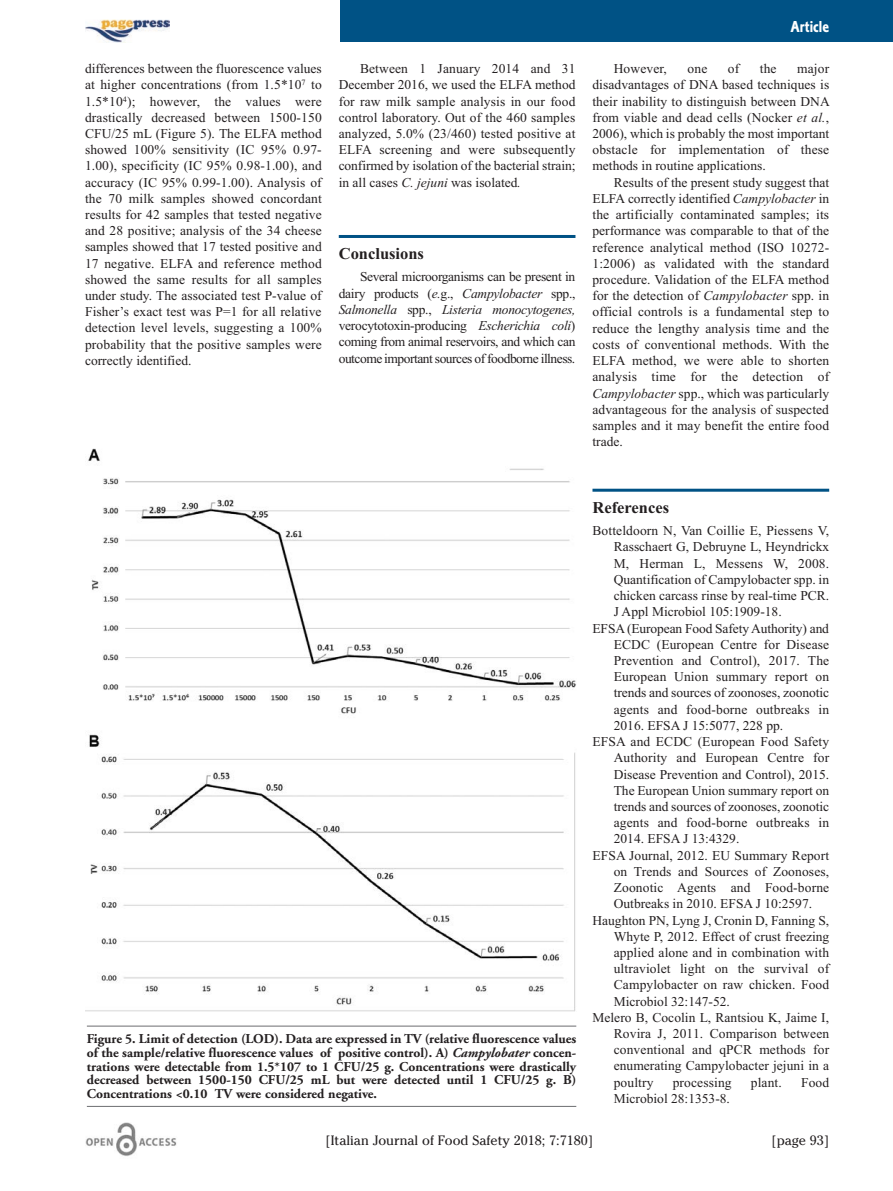
<style>
.page{position:relative;width:893px;height:1191px;background:#fff}
.page>*{position:absolute;margin:0;border:0;box-sizing:border-box;transform-origin:0 0}
.t1{font:700 16.5px "Times New Roman";color:#231f20}
.t2{font:16.5px "Corinthian Bold Condensed Plain";color:#fff}
.t3{font:13.5px/16.2px "Times New Roman";letter-spacing:.005em;color:#231f20;text-align:justify}
.t4{font:700 13.5px/13.5px "Adobe Garamond";color:#231f20;text-align:justify}
.t5{font:13.5px "Cheltenham";color:#231f20}
.s1{font-style:italic}
</style>
<div class="page">
<hr style="left:339px;top:235px;width:236px;height:3px;background:#005285">
<hr style="left:592px;top:489px;width:237px;height:3px;background:#005285">
<div style="left:340px;top:0;width:553px;height:42px;background:#005285"></div>
<img style="left:86px;top:1123px;width:91px;height:33px">
<img style="left:85px;top:19px;width:85px;height:24px">
<hr style="left:87px;top:1025px;width:489px;height:1px;background:#6c6d70">
<hr style="left:87px;top:1106px;width:489px;height:1px;background:#6c6d70">
<img style="left:86px;top:448px;width:490px;height:564px">
<p class="t3" style="left:85px;top:60px;width:238px">differences between the fluorescence values at higher concentrations (from 1.5*10<sup>7</sup> to 1.5*10<sup>4</sup>); however, the values were drastically decreased between 1500-150<br>CFU/25 mL (Figure 5). The ELFA method showed 100% sensitivity (IC 95% 0.97- 1.00), specificity (IC 95% 0.98-1.00), and accuracy (IC 95% 0.99-1.00). Analysis of the 70 milk samples showed concordant results for 42 samples that tested negative and 28 positive; analysis of the 34 cheese samples showed that 17 tested positive and 17 negative. ELFA and reference method showed the same results for all samples under study. The associated test P-value of Fisher’s exact test was P=1 for all relative detection level levels, suggesting a 100% probability that the positive samples were correctly identified.</p>
<p class="t3" style="left:339px;top:60px;width:238px;text-indent:21px">Between 1 January 2014 and 31<br>December 2016, we used the ELFA method for raw milk sample analysis in our food control laboratory. Out of the 460 samples analyzed, 5.0% (23/460) tested positive at ELFA screening and were subsequently confirmed by isolation of the bacterial strain; in all cases <span class="s1">C. jejuni</span> was isolated<span class="s1">.</span></p>
<p class="t1" style="left:339px;top:244px;width:87px">Conclusions</p>
<p class="t3" style="left:339px;top:269px;width:238px;text-indent:21px">Several microorganisms can be present in dairy products (<span class="s1">e.</span>g., <span class="s1">Campylobacter</span> spp., <span class="s1">Salmonella</span> spp., <span class="s1">Listeria monocytogenes, </span>verocytotoxin-producing <span class="s1">Escherichia coli</span>) coming from animal reservoirs, and which can outcome important sources of foodborne illness.</p>
<p class="t2" style="left:790px;top:21px;width:40px">Article</p>
<p class="t3" style="left:592px;top:60px;width:239px;text-indent:205px">major disadvantages of DNA based techniques is their inability to distinguish between DNA from viable and dead cells (Nocker <span class="s1">et al.</span>, 2006), which is probably the most important obstacle for implementation of these methods in routine applications.</p>
<p class="t3" style="left:592px;top:174px;width:238px;text-indent:21px">Results of the present study suggest that ELFA correctly identified <span class="s1">Campylobacter</span> in the artificially contaminated samples; its performance was comparable to that of the reference analytical method (ISO 10272- 1:2006) as validated with the standard procedure. Validation of the ELFA method for the detection of <span class="s1">Campylobacter</span> spp. in official controls is a fundamental step to reduce the lengthy analysis time and the costs of conventional methods. With the ELFA method, we were able to shorten analysis time for the detection of <span class="s1">Campylobacter</span> spp., which was particularly advantageous for the analysis of suspected samples and it may benefit the entire food trade.</p>
<p class="t3" style="left:614px;top:60px;width:55px">However,</p>
<p class="t3" style="left:688px;top:60px;width:21px">one</p>
<p class="t3" style="left:728px;top:60px;width:13px">of</p>
<p class="t3" style="left:760px;top:60px;width:18px">the</p>
<p class="t1" style="left:592px;top:497px;width:78px">References</p>
<p class="t3" style="left:592px;top:522px;width:238px">Botteldoorn N, Van Coillie E, Piessens V,</p>
<p class="t3" style="left:614px;top:538px;width:217px">Rasschaert G, Debruyne L, Heyndrickx</p>
<p class="t3" style="left:614px;top:555px;width:217px">M, Herman L, Messens W, 2008.</p>
<p class="t3" style="left:614px;top:571px;width:217px">Quantification of Campylobacter spp. in</p>
<p class="t3" style="left:614px;top:587px;width:217px">chicken carcass rinse by real-time PCR.</p>
<p class="t3" style="left:614px;top:603px;width:170px">J Appl Microbiol 105:1909-18.</p>
<p class="t3" style="left:592px;top:620px;width:238px">EFSA (European Food Safety Authority) and</p>
<p class="t3" style="left:614px;top:636px;width:217px">ECDC (European Centre for Disease</p>
<p class="t3" style="left:614px;top:652px;width:217px">Prevention and Control), 2017. The</p>
<p class="t3" style="left:614px;top:668px;width:217px">European Union summary report on</p>
<p class="t3" style="left:614px;top:684px;width:217px">trends and sources of zoonoses, zoonotic</p>
<p class="t3" style="left:614px;top:701px;width:217px">agents and food-borne outbreaks in</p>
<p class="t3" style="left:614px;top:717px;width:171px">2016. EFSA J 15:5077, 228 pp.</p>
<p class="t3" style="left:592px;top:733px;width:238px">EFSA and ECDC (European Food Safety</p>
<p class="t3" style="left:614px;top:749px;width:217px">Authority and European Centre for</p>
<p class="t3" style="left:614px;top:765px;width:217px">Disease Prevention and Control), 2015.</p>
<p class="t3" style="left:614px;top:782px;width:217px">The European Union summary report on</p>
<p class="t3" style="left:614px;top:798px;width:217px">trends and sources of zoonoses, zoonotic</p>
<p class="t3" style="left:614px;top:814px;width:217px">agents and food-borne outbreaks in</p>
<p class="t3" style="left:614px;top:830px;width:127px">2014. EFSA J 13:4329.</p>
<p class="t3" style="left:592px;top:847px;width:238px">EFSA Journal, 2012. EU Summary Report</p>
<p class="t3" style="left:614px;top:863px;width:217px">on Trends and Sources of Zoonoses,</p>
<p class="t3" style="left:614px;top:879px;width:217px">Zoonotic Agents and Food-borne</p>
<p class="t3" style="left:614px;top:895px;width:200px">Outbreaks in 2010. EFSA J 10:2597.</p>
<p class="t3" style="left:592px;top:911px;width:238px">Haughton PN, Lyng J, Cronin D, Fanning S,</p>
<p class="t3" style="left:614px;top:928px;width:217px">Whyte P, 2012. Effect of crust freezing</p>
<p class="t3" style="left:614px;top:944px;width:217px">applied alone and in combination with</p>
<p class="t3" style="left:614px;top:960px;width:217px">ultraviolet light on the survival of</p>
<p class="t3" style="left:614px;top:976px;width:217px">Campylobacter on raw chicken. Food</p>
<p class="t3" style="left:614px;top:992px;width:118px">Microbiol 32:147-52.</p>
<p class="t3" style="left:592px;top:1009px;width:238px">Melero B, Cocolin L, Rantsiou K, Jaime I,</p>
<p class="t3" style="left:614px;top:1025px;width:217px">Rovira J, 2011. Comparison between</p>
<p class="t3" style="left:614px;top:1041px;width:217px">conventional and qPCR methods for</p>
<p class="t3" style="left:614px;top:1057px;width:217px">enumerating Campylobacter jejuni in a</p>
<p class="t3" style="left:614px;top:1074px;width:41px">poultry</p>
<p class="t3" style="left:673px;top:1074px;width:60px">processing</p>
<p class="t3" style="left:751px;top:1074px;width:33px">plant.</p>
<p class="t3" style="left:801px;top:1074px;width:30px">Food</p>
<p class="t3" style="left:614px;top:1090px;width:118px">Microbiol 28:1353-8.</p>
<p class="t4" style="left:87px;top:1033px;width:491px">Figure 5. Limit of detection (LOD). Data are expressed in TV (relative fluorescence values of the sample/relative fluorescence values of positive control). A) <span class="s1">Campylobater</span> concen&shy;trations were detectable from 1.5*107 to 1 CFU/25 g. Concentrations were drastically decreased between 1500-150 CFU/25 mL but were detected until 1 CFU/25 g. B)<br>Concentrations &lt;0.10 TV were considered negative.</p>
<p class="t5" style="left:325px;top:1132px;width:269px">[Italian Journal of Food Safety 2018; 7:7180]</p>
<p class="t5" style="left:771px;top:1132px;width:59px">[page 93]</p>
</div>
